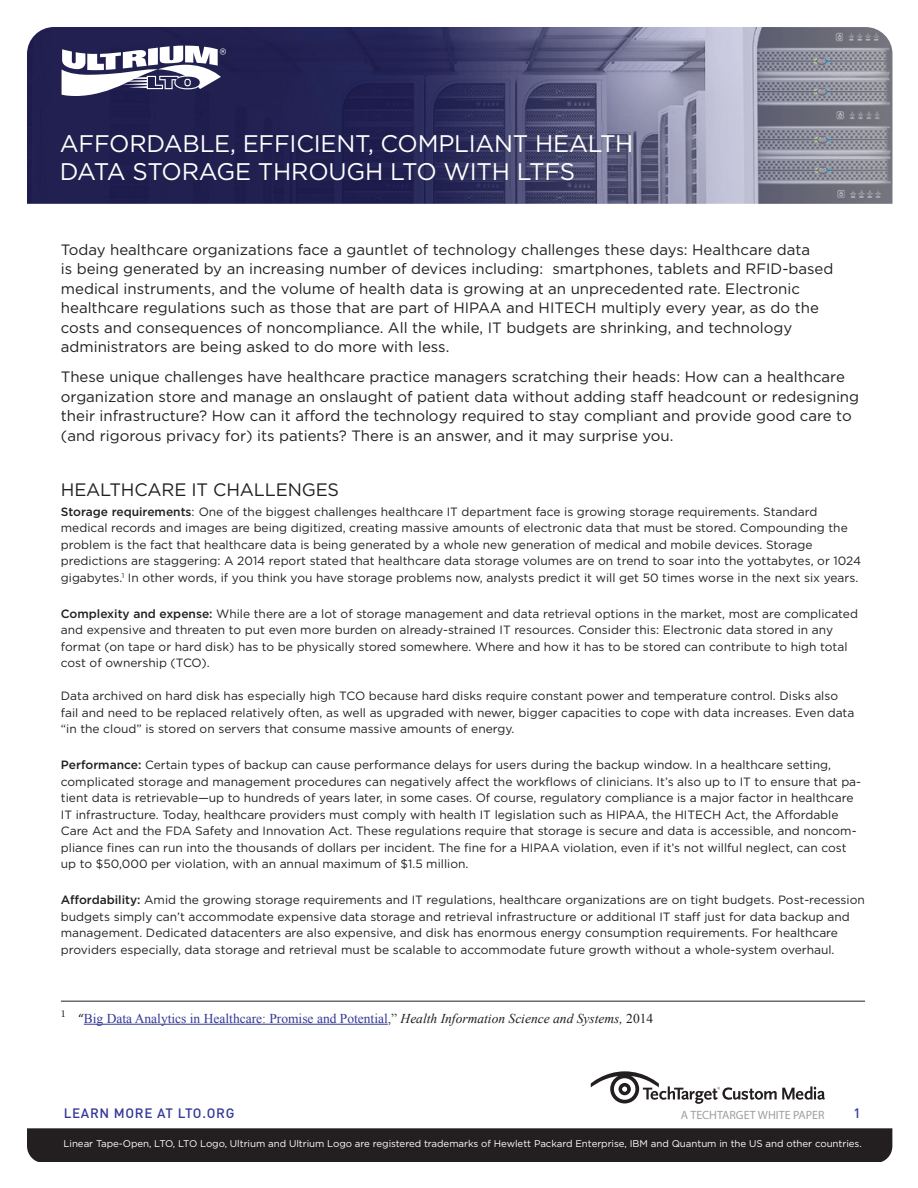
<style>
.page{position:relative;width:918px;height:1188px;background:#fff}
.page>*{position:absolute;margin:0;border:0;box-sizing:border-box;transform-origin:0 0}
.t1{font:24px "Gotham";letter-spacing:-.01em;color:#fff}
.t2{font:18px "Gotham";letter-spacing:-.01em;color:#231f20}
.t3{font:15px/19.5px "Gotham";color:#231f20}
.t4{font:13.5px "Times New Roman";color:#343896}
.t5{font:500 13.5px "DIN";letter-spacing:.05em;color:#343896}
.t6{font:12px/16.5px "Gotham";color:#231f20}
.t7{font:12px "Myriad Pro";color:#9d9fa2}
.t8{font:9.75px "Gotham";letter-spacing:-.005em;color:#fff}
.s1{font-weight:500}
.s2{font-family:"Calibri";color:#231f20}
.s3{color:#231f20}
.s4{font-style:italic;color:#231f20}
</style>
<div class="page">
<div style="left:27px;top:1128px;width:865px;height:34px;background:#231f20"></div>
<img style="left:27px;top:27px;width:865px;height:177px">
<svg style="left:591px;top:1071px;width:234px;height:33px"></svg>
<svg style="left:62px;top:46px;width:164px;height:50px"></svg>
<hr style="left:61px;top:1001px;width:804px;height:1px;background:#231f20">
<hr style="left:84px;top:1024px;width:304px;height:1px;background:#343896">
<p class="t1" style="left:60px;top:128px;width:575px">AFFORDABLE, EFFICIENT, COMPLIANT HEALTH</p>
<p class="t1" style="left:60px;top:156px;width:517px">DATA STORAGE THROUGH LTO WITH LTFS</p>
<p class="t3" style="left:61px;top:240px;width:774px">Today healthcare organizations face a gauntlet of technology challenges these days: Healthcare data<br>is being generated by an increasing number of devices including: smartphones, tablets and RFID-based medical instruments, and the volume of health data is growing at an unprecedented rate. Electronic healthcare regulations such as those that are part of HIPAA and HITECH multiply every year, as do the costs and consequences of noncompliance. All the while, IT budgets are shrinking, and technology administrators are being asked to do more with less.</p>
<p class="t3" style="left:61px;top:367px;width:800px">These unique challenges have healthcare practice managers scratching their heads: How can a healthcare organization store and manage an onslaught of patient data without adding staff headcount or redesigning their infrastructure? How can it afford the technology required to stay compliant and provide good care to (and rigorous privacy for) its patients? There is an answer, and it may surprise you.</p>
<p class="t2" style="left:61px;top:479px;width:280px">HEALTHCARE IT CHALLENGES</p>
<p class="t6" style="left:61px;top:503px;width:802px"><span class="s1">Storage requirements</span>: One of the biggest challenges healthcare IT department face is growing storage requirements. Standard medical records and images are being digitized, creating massive amounts of electronic data that must be stored. Compounding the problem is the fact that healthcare data is being generated by a whole new generation of medical and mobile devices. Storage predictions are staggering: A 2014 report stated that healthcare data storage volumes are on trend to soar into the yottabytes, or 1024 gigabytes.<sup>1</sup> In other words, if you think you have storage problems now, analysts predict it will get 50 times worse in the next six years.</p>
<p class="t6" style="left:61px;top:605px;width:799px"><span class="s1">Complexity and expense:</span> While there are a lot of storage management and data retrieval options in the market, most are complicated and expensive and threaten to put even more burden on already-strained IT resources. Consider this: Electronic data stored in any format (on tape or hard disk) has to be physically stored somewhere. Where and how it has to be stored can contribute to high total cost of ownership (TCO).</p>
<p class="t6" style="left:61px;top:688px;width:795px">Data archived on hard disk has especially high TCO because hard disks require constant power and temperature control. Disks also fail and need to be replaced relatively often, as well as upgraded with newer, bigger capacities to cope with data increases. Even data “in the cloud” is stored on servers that consume massive amounts of energy.</p>
<p class="t6" style="left:61px;top:757px;width:802px"><span class="s1">Performance:</span> Certain types of backup can cause performance delays for users during the backup window. In a healthcare setting, complicated storage and management procedures can negatively affect the workflows of clinicians. It’s also up to IT to ensure that pa&shy;tient data is retrievable—up to hundreds of years later, in some cases. Of course, regulatory compliance is a major factor in healthcare IT infrastructure. Today, healthcare providers must comply with health IT legislation such as HIPAA, the HITECH Act, the Affordable Care Act and the FDA Safety and Innovation Act. These regulations require that storage is secure and data is accessible, and noncom&shy;pliance fines can run into the thousands of dollars per incident. The fine for a HIPAA violation, even if it’s not willful neglect, can cost up to $50,000 per violation, with an annual maximum of $1.5 million.</p>
<p class="t6" style="left:61px;top:892px;width:806px"><span class="s1">Affordability:</span> Amid the growing storage requirements and IT regulations, healthcare organizations are on tight budgets. Post-recession budgets simply can’t accommodate expensive data storage and retrieval infrastructure or additional IT staff just for data backup and management. Dedicated datacenters are also expensive, and disk has enormous energy consumption requirements. For healthcare providers especially, data storage and retrieval must be scalable to accommodate future growth without a whole-system overhaul.</p>
<p class="t4" style="left:61px;top:1009px;width:594px"><sup>1</sup> <span class="s2">“</span>Big Data Analytics in Healthcare: Promise and Potential<span class="s3">,”</span> <span class="s4">Health Information Science and Systems,</span> <span class="s3">2014</span></p>
<p class="t5" style="left:64px;top:1105px;width:172px">LEARN MORE AT LTO.ORG</p>
<p class="t5" style="left:854px;top:1105px;width:9px">1</p>
<p class="t7" style="left:681px;top:1107px;width:145px">A TECHTARGET WHITE PAPER</p>
<p class="t8" style="left:64px;top:1137px;width:800px">Linear Tape-Open, LTO, LTO Logo, Ultrium and Ultrium Logo are registered trademarks of Hewlett Packard Enterprise, IBM and Quantum in the US and other countries.</p>
</div>
